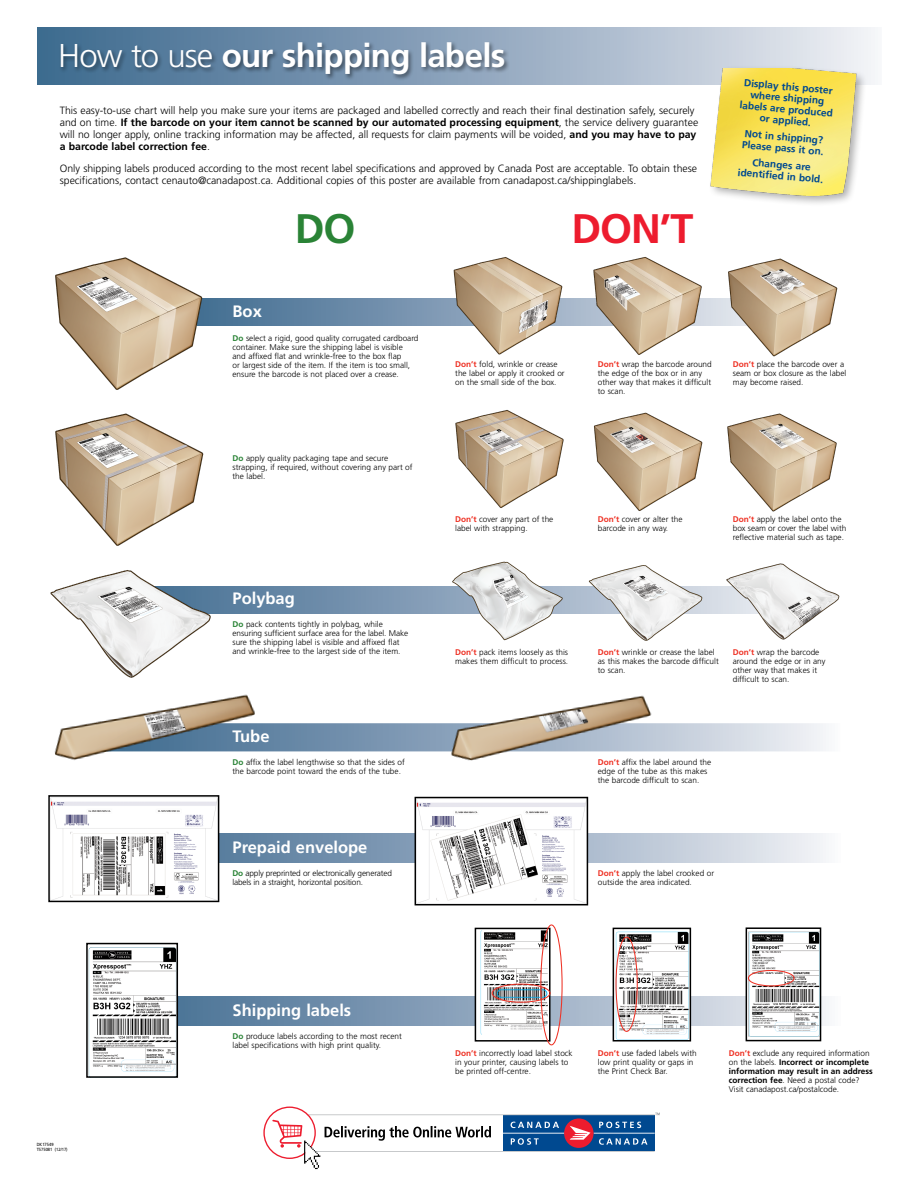
<style>
.page{position:relative;width:918px;height:1188px;background:#fff}
.page>*{position:absolute;margin:0;border:0;box-sizing:border-box;transform-origin:0 0}
.t1{font:700 41.25px "Frutiger LT Std";color:#ed1c2e}
.t2{font:700 41.25px "Frutiger LT Std";color:#2a8336}
.t3{font:700 33px "Frutiger LT Std";letter-spacing:-.02em;color:#fff}
.t4{font:700 16.5px "Frutiger LT Std";color:#fff}
.t5{font:300 10.5px/12px "Frutiger LT Std";color:#000}
.t6{font:700 10.12px/11.2px "Frutiger LT Std";color:#004990;text-align:center}
.t7{font:300 8.25px/9px "Frutiger LT Std";color:#000}
.t8{font:300 8.25px/9px "Frutiger LT Std";letter-spacing:-.02em;color:#000}
.t9{font:4.5px/5.2px "Frutiger LT Std";color:#000;scale:.9 1}
.s1{font-weight:300}
.s2{font-weight:700}
.s3{font-weight:700;color:#2a8336}
.s4{font-weight:700;color:#ee3124}
</style>
<div class="page">
<div style="left:37px;top:28px;width:844px;height:57px;background:linear-gradient(to right,#37648b,#ececf2)"></div>
<div style="left:708px;top:65px;width:159px;height:142px;background:#000;opacity:.31"></div>
<img style="left:700px;top:69px;width:167px;height:138px">
<div style="left:58px;top:40px;width:452px;height:40px;background:#000;opacity:.45"></div>
<svg style="left:210px;top:299px;width:513px;height:27px;background:#7190ac"></svg>
<svg style="left:216px;top:586px;width:508px;height:27px;background:#7b96b1"></svg>
<svg style="left:278px;top:723px;width:548px;height:28px;background:#a8b9cb"></svg>
<svg style="left:219px;top:834px;width:607px;height:28px;background:#a2b4c8"></svg>
<svg style="left:178px;top:997px;width:648px;height:28px;background:#849db6"></svg>
<img style="left:591px;top:257px;width:115px;height:98px">
<img style="left:452px;top:257px;width:116px;height:98px">
<img style="left:723px;top:258px;width:115px;height:99px">
<img style="left:455px;top:410px;width:109px;height:98px">
<img style="left:446px;top:561px;width:120px;height:80px">
<img style="left:586px;top:565px;width:119px;height:76px">
<img style="left:724px;top:564px;width:116px;height:76px">
<img style="left:437px;top:695px;width:229px;height:66px">
<img style="left:55px;top:257px;width:155px;height:133px">
<img style="left:50px;top:570px;width:166px;height:107px">
<img style="left:54px;top:677px;width:224px;height:83px">
<img style="left:55px;top:413px;width:149px;height:133px">
<img style="left:50px;top:797px;width:167px;height:103px">
<div style="left:48px;top:795px;width:171px;height:107px;border:1px solid #000"></div>
<img style="left:417px;top:800px;width:169px;height:103px">
<div style="left:415px;top:797px;width:173px;height:108px;border:1px solid #000"></div>
<img style="left:89px;top:947px;width:86px;height:128px">
<div style="left:86px;top:943px;width:92px;height:135px;border:2px solid #000"></div>
<img style="left:478px;top:931px;width:70px;height:108px">
<div style="left:475px;top:928px;width:76px;height:114px;border:2px solid #000"></div>
<img style="left:749px;top:931px;width:69px;height:106px">
<div style="left:746px;top:927px;width:75px;height:114px;border:2px solid #000"></div>
<img style="left:616px;top:931px;width:72px;height:108px">
<div style="left:613px;top:928px;width:78px;height:114px;border:2px solid #000"></div>
<div style="left:540px;top:924px;width:23px;height:121px;border:1px solid #ee3124;border-radius:50%"></div>
<div style="left:616px;top:937px;width:22px;height:95px;border:1px solid #ee3124;border-radius:50%"></div>
<div style="left:748px;top:970px;width:47px;height:16px;border:1px solid #ee3124;border-radius:50%"></div>
<div style="left:492px;top:984px;width:59px;height:19px;border:1px solid #ee3124;border-radius:50%"></div>
<img style="left:594px;top:412px;width:109px;height:99px">
<img style="left:727px;top:413px;width:110px;height:99px">
<svg style="left:263px;top:1107px;width:397px;height:62px"></svg>
<h2 class="t3" style="left:58px;top:36px;width:449px"><span class="s1">How to use</span> our shipping labels</h2>
<p class="t5" style="left:60px;top:104px;width:640px">This easy-to-use chart will help you make sure your items are packaged and labelled correctly and reach their final destination safely, securely and on time. <span class="s2">If the barcode on your item cannot be scanned by our automated processing equipment</span>, the service delivery guarantee will no longer apply, online tracking information may be affected, all requests for claim payments will be voided, <span class="s2">and you may have to pay a barcode label correction fee</span>.</p>
<p class="t5" style="left:60px;top:162px;width:639px">Only shipping labels produced according to the most recent label specifications and approved by Canada Post are acceptable. To obtain these specifications, contact cenauto@canadapost.ca. Additional copies of this poster are available from canadapost.ca/shippinglabels.</p>
<h3 class="t4" style="left:233px;top:301px;width:31px">Box</h3>
<h1 class="t2" style="left:295px;top:205px;width:62px">DO</h1>
<h1 class="t1" style="left:571px;top:205px;width:123px">DON’T</h1>
<p class="t6" style="left:742px;top:77px;width:95px;rotate:5deg">Display this poster where shipping labels are produced or applied.</p>
<p class="t6" style="left:744px;top:128px;width:83px;text-align:left;rotate:5deg">Not in shipping?<br>Please pass it on.</p>
<p class="t6" style="left:739px;top:155px;width:87px;rotate:5deg">Changes are identified in bold.</p>
<p class="t9" style="left:37px;top:1142px;width:36px">DK17549<br>T575081 (12/17)</p>
<p class="t7" style="left:233px;top:334px;width:188px"><span class="s3">Do</span> select a rigid, good quality corrugated cardboard container. Make sure the shipping label is visible<br>and affixed flat and wrinkle-free to the box flap<br>or largest side of the item. If the item is too small, ensure the barcode is not placed over a crease.</p>
<p class="t7" style="left:233px;top:454px;width:182px"><span class="s3">Do</span> apply quality packaging tape and secure strapping, if required, without covering any part of the label.</p>
<h3 class="t4" style="left:233px;top:589px;width:64px">Polybag</h3>
<p class="t7" style="left:233px;top:620px;width:177px"><span class="s3">Do</span> pack contents tightly in polybag, while ensuring sufficient surface area for the label. Make sure the shipping label is visible and affixed flat and wrinkle-free to the largest side of the item.</p>
<h3 class="t4" style="left:233px;top:727px;width:38px">Tube</h3>
<p class="t7" style="left:233px;top:757px;width:174px"><span class="s3">Do</span> affix the label lengthwise so that the sides of the barcode point toward the ends of the tube.</p>
<h3 class="t4" style="left:233px;top:837px;width:136px">Prepaid envelope</h3>
<p class="t8" style="left:233px;top:868px;width:161px"><span class="s3">Do</span> apply preprinted or electronically generated labels in a straight, horizontal position.</p>
<p class="t7" style="left:455px;top:360px;width:111px"><span class="s4">Don’t</span> fold, wrinkle or crease the label or apply it crooked or on the small side of the box.</p>
<p class="t7" style="left:733px;top:360px;width:115px"><span class="s4">Don’t</span> place the barcode over a seam or box closure as the label may become raised.</p>
<p class="t7" style="left:598px;top:360px;width:115px"><span class="s4">Don’t</span> wrap the barcode around the edge of the box or in any other way that makes it difficult to scan.</p>
<p class="t7" style="left:455px;top:514px;width:100px"><span class="s4">Don’t</span> cover any part of the label with strapping.</p>
<p class="t7" style="left:598px;top:514px;width:86px"><span class="s4">Don’t</span> cover or alter the barcode in any way.</p>
<p class="t7" style="left:733px;top:514px;width:115px"><span class="s4">Don’t</span> apply the label onto the box seam or cover the label with reflective material such as tape.</p>
<p class="t7" style="left:455px;top:648px;width:114px"><span class="s4">Don’t</span> pack items loosely as this makes them difficult to process.</p>
<p class="t7" style="left:598px;top:648px;width:122px"><span class="s4">Don’t</span> wrinkle or crease the label as this makes the barcode difficult to scan.</p>
<p class="t7" style="left:733px;top:648px;width:94px"><span class="s4">Don’t</span> wrap the barcode around the edge or in any other way that makes it difficult to scan.</p>
<p class="t7" style="left:598px;top:757px;width:115px"><span class="s4">Don’t</span> affix the label around the edge of the tube as this makes the barcode difficult to scan.</p>
<p class="t7" style="left:598px;top:868px;width:118px"><span class="s4">Don’t</span> apply the label crooked or outside the area indicated.</p>
<h3 class="t4" style="left:233px;top:1000px;width:120px">Shipping labels</h3>
<p class="t7" style="left:233px;top:1031px;width:171px"><span class="s3">Do</span> produce labels according to the most recent label specifications with high print quality.</p>
<p class="t7" style="left:455px;top:1049px;width:119px"><span class="s4">Don’t</span> incorrectly load label stock in your printer, causing labels to be printed off-centre.</p>
<p class="t7" style="left:598px;top:1049px;width:100px"><span class="s4">Don’t</span> use faded labels with low print quality or gaps in the Print Check Bar.</p>
<p class="t7" style="left:729px;top:1049px;width:145px"><span class="s4">Don’t</span> exclude any required information on the labels. <span class="s2">Incorrect or incomplete information may result in an address correction fee</span>. Need a postal code?<br>Visit canadapost.ca/postalcode.</p>
</div>
